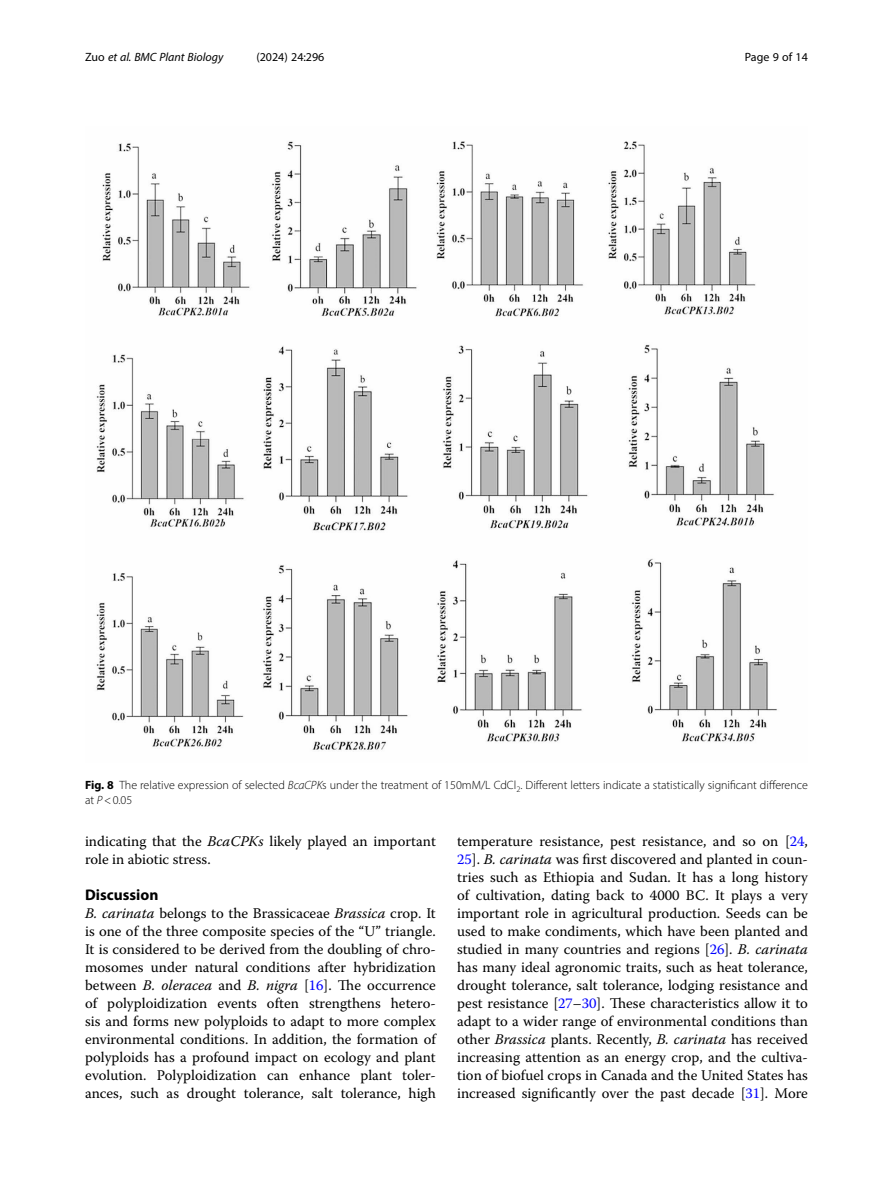
<style>
.page{position:relative;width:893px;height:1191px;background:#fff}
.page>*{position:absolute;margin:0;border:0;box-sizing:border-box;transform-origin:0 0}
.Head_1{font:700 15.45px "Myriad Pro";color:#000}
.Body_Text{font:14.7px/18px "Warnock Pro";color:#000;text-align:justify}
.Figure_Caption{font:300 12px/15px "Myriad Pro";color:#000}
.t1{font:italic 12px "Myriad Pro";color:#000}
.t2{font:12px "Myriad Pro";color:#000}
.s1{font-style:normal}
.s2{font-weight:700}
.s3{font-style:italic}
.s4{color:#00f}
</style>
<div class="page">
<img style="left:96px;top:141px;width:681px;height:609px">
<p class="t1" style="left:85px;top:50px;width:140px"><span class="s1">Zuo</span> et al. BMC Plant Biology</p>
<p class="t2" style="left:256px;top:50px;width:70px">(2024) 24:296</p>
<p class="t2" style="left:745px;top:50px;width:65px">Page 9 of 14</p>
<p class="Figure_Caption" style="left:85px;top:778px;width:724px"><span class="s2">Fig. 8</span> The relative expression of selected <span class="s3">BcaCPK</span>s under the treatment of 150mM/L CdCl<sub>2</sub>. Different letters indicate a statistically significant difference at <span class="s3">P</span>&lt;0.05</p>
<p class="Body_Text" style="left:85px;top:832px;width:352px">indicating that the <span class="s3">BcaCPKs</span> likely played an important role in abiotic stress.</p>
<p class="Head_1" style="left:85px;top:885px;width:75px">Discussion</p>
<p class="Body_Text" style="left:85px;top:904px;width:352px"><span class="s3">B. carinata</span> belongs to the Brassicaceae <span class="s3">Brassica</span> crop. It is one of the three composite species of the “U” triangle.<br>It is considered to be derived from the doubling of chro&shy;mosomes under natural conditions after hybridization between <span class="s3">B. oleracea</span> and <span class="s3">B. nigra</span> [<span class="s4">16</span>]. The occurrence of polyploidization events often strengthens hetero&shy;sis and forms new polyploids to adapt to more complex environmental conditions. In addition, the formation of polyploids has a profound impact on ecology and plant evolution. Polyploidization can enhance plant toler&shy;ances, such as drought tolerance, salt tolerance, high</p>
<p class="Body_Text" style="left:457px;top:832px;width:352px">temperature resistance, pest resistance, and so on [<span class="s4">24</span>, <span class="s4">25</span>]. <span class="s3">B. carinata</span> was first discovered and planted in coun&shy;tries such as Ethiopia and Sudan. It has a long history of cultivation, dating back to 4000 BC. It plays a very important role in agricultural production. Seeds can be used to make condiments, which have been planted and studied in many countries and regions [<span class="s4">26</span>]. <span class="s3">B. carinata </span>has many ideal agronomic traits, such as heat tolerance, drought tolerance, salt tolerance, lodging resistance and pest resistance [<span class="s4">27</span>–<span class="s4">30</span>]. These characteristics allow it to adapt to a wider range of environmental conditions than other <span class="s3">Brassica</span> plants. Recently, <span class="s3">B. carinata</span> has received increasing attention as an energy crop, and the cultiva&shy;tion of biofuel crops in Canada and the United States has increased significantly over the past decade [<span class="s4">31</span>]. More</p>
</div>
